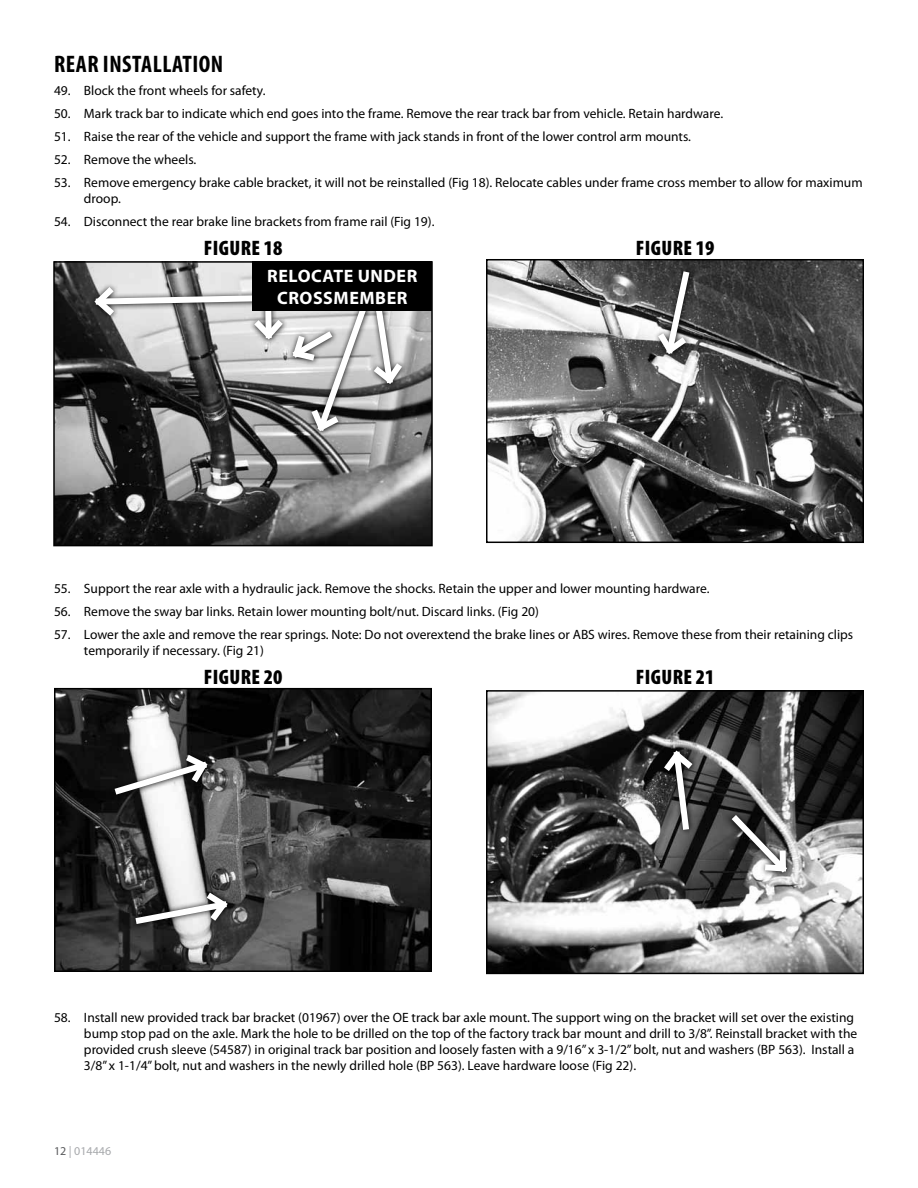
<style>
.page{position:relative;width:918px;height:1188px;background:#fff}
.page>*{position:absolute;margin:0;border:0;box-sizing:border-box;transform-origin:0 0}
.t1{font:700 condensed 24px "Myriad Pro";color:#000}
.t2{font:900 condensed 21px "Myriad Pro";letter-spacing:.02em;color:#000}
.t3{font:700 18px "Myriad Pro";color:#fff}
.t4{font:13.5px/16.2px "Myriad Pro";color:#000}
.t5{font:12px "Myriad Pro";color:#a7a9ac}
.s1{color:#58595b}
</style>
<div class="page">
<img style="left:56px;top:264px;width:374px;height:279px">
<div style="left:53px;top:261px;width:380px;height:285px;border:2px solid #000"></div>
<div style="left:253px;top:261px;width:179px;height:50px;background:#000"></div>
<svg style="left:90px;top:261px;width:332px;height:175px"></svg>
<img style="left:489px;top:262px;width:372px;height:278px">
<div style="left:486px;top:259px;width:378px;height:284px;border:2px solid #000"></div>
<svg style="left:654px;top:266px;width:42px;height:94px"></svg>
<svg style="left:654px;top:268px;width:39px;height:91px"></svg>
<img style="left:57px;top:691px;width:372px;height:278px">
<div style="left:54px;top:688px;width:378px;height:284px;border:2px solid #000"></div>
<svg style="left:110px;top:750px;width:103px;height:51px"></svg>
<svg style="left:111px;top:751px;width:101px;height:47px"></svg>
<svg style="left:130px;top:888px;width:104px;height:42px"></svg>
<svg style="left:132px;top:888px;width:100px;height:40px"></svg>
<img style="left:489px;top:693px;width:372px;height:278px">
<div style="left:486px;top:690px;width:378px;height:284px;border:2px solid #000"></div>
<svg style="left:659px;top:746px;width:40px;height:90px"></svg>
<svg style="left:660px;top:746px;width:37px;height:87px"></svg>
<svg style="left:727px;top:810px;width:66px;height:69px"></svg>
<svg style="left:727px;top:811px;width:64px;height:66px"></svg>
<h1 class="t1" style="left:54px;top:49px;width:67px">REAR INSTALLATION</h1>
<p class="t4" style="left:54px;top:82px;width:213px">49. Block the front wheels for safety.</p>
<p class="t4" style="left:54px;top:105px;width:671px">50. Mark track bar to indicate which end goes into the frame. Remove the rear track bar from vehicle. Retain hardware.</p>
<p class="t4" style="left:54px;top:128px;width:639px">51. Raise the rear of the vehicle and support the frame with jack stands in front of the lower control arm mounts.</p>
<p class="t4" style="left:54px;top:151px;width:144px">52. Remove the wheels.</p>
<p class="t4" style="left:84px;top:174px;width:780px;text-indent:-30px">53. Remove emergency brake cable bracket, it will not be reinstalled (Fig 18). Relocate cables under frame cross member to allow for maximum droop.</p>
<p class="t4" style="left:54px;top:213px;width:382px">54. Disconnect the rear brake line brackets from frame rail (Fig 19).</p>
<h2 class="t2" style="left:204px;top:236px;width:80px">FIGURE 18</h2>
<h3 class="t3" style="left:267px;top:264px;width:23px">RELOCATE</h3>
<h3 class="t3" style="left:358px;top:264px;width:13px">UNDER</h3>
<h3 class="t3" style="left:277px;top:286px;width:13px">CROSSMEMBER</h3>
<h2 class="t2" style="left:636px;top:236px;width:80px">FIGURE 19</h2>
<p class="t4" style="left:54px;top:580px;width:657px">55. Support the rear axle with a hydraulic jack. Remove the shocks. Retain the upper and lower mounting hardware.</p>
<p class="t4" style="left:54px;top:603px;width:487px">56. Remove the sway bar links. Retain lower mounting bolt/nut. Discard links. (Fig 20)</p>
<p class="t4" style="left:84px;top:626px;width:771px;text-indent:-30px">57. Lower the axle and remove the rear springs. Note: Do not overextend the brake lines or ABS wires. Remove these from their retaining clips temporarily if necessary. (Fig 21)</p>
<h2 class="t2" style="left:204px;top:665px;width:80px">FIGURE 20</h2>
<h2 class="t2" style="left:636px;top:665px;width:80px">FIGURE 21</h2>
<p class="t4" style="left:84px;top:1009px;width:775px;text-indent:-30px">58. Install new provided track bar bracket (01967) over the OE track bar axle mount. The support wing on the bracket will set over the existing bump stop pad on the axle. Mark the hole to be drilled on the top of the factory track bar mount and drill to 3/8”. Reinstall bracket with the provided crush sleeve (54587) in original track bar position and loosely fasten with a 9/16” x 3-1/2”bolt, nut and washers (BP 563). Install a 3/8” x 1-1/4”bolt, nut and washers in the newly drilled hole (BP 563). Leave hardware loose (Fig 22).</p>
<p class="t5" style="left:54px;top:1143px;width:59px"><span class="s1">12</span> | 014446</p>
</div>
